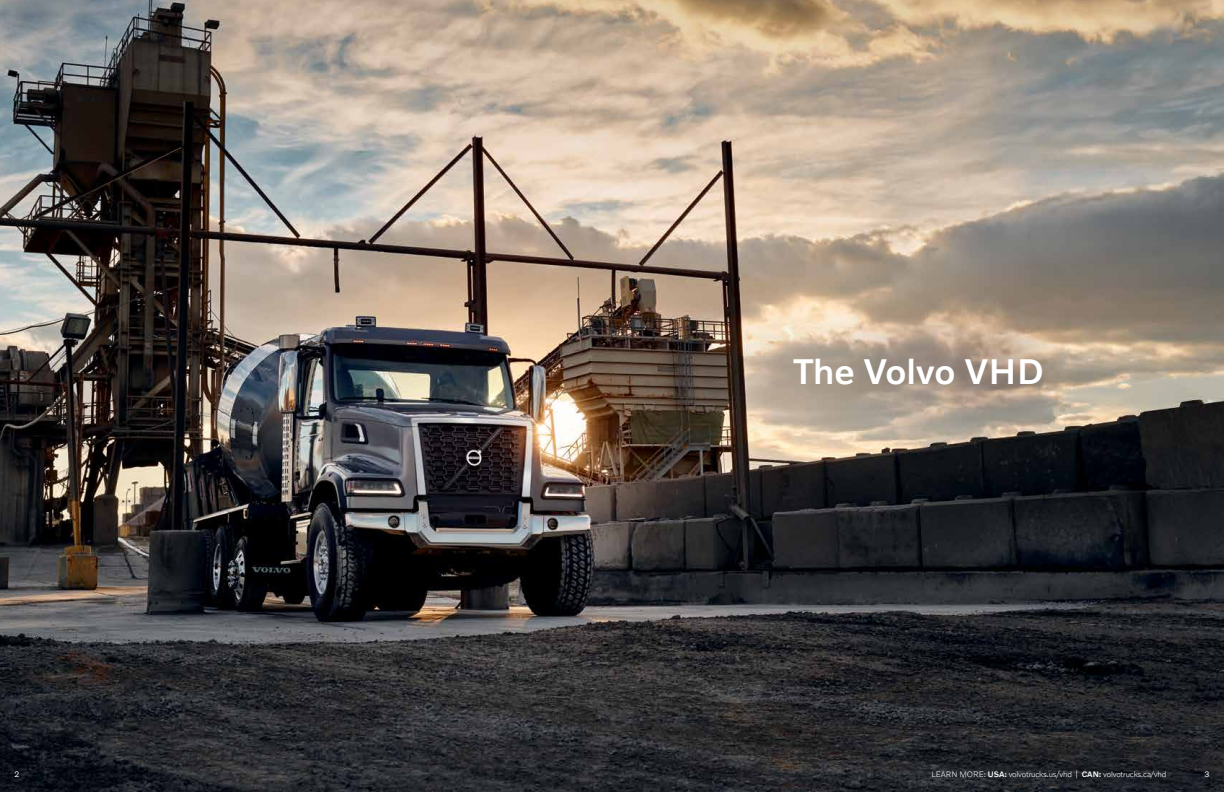
<style>
.page{position:relative;width:1224px;height:792px;background:#fff}
.page>*{position:absolute;margin:0;border:0;box-sizing:border-box;transform-origin:0 0}
.t1{font:500 36px "Volvo Novum";color:#fff}
.t2{font:300 8px "Volvo Novum";letter-spacing:-.02em;color:#fff}
.t3{font:8px "Volvo Novum";color:#fff}
.s1{font-weight:500}
</style>
<div class="page">
<img style="left:0;top:0;width:1224px;height:792px">
<h1 class="t1" style="left:794px;top:349px;width:252px">The Volvo VHD</h1>
<p class="t3" style="left:14px;top:770px;width:6px">2</p>
<p class="t2" style="left:931px;top:770px;width:237px">LEARN MORE: <span class="s1">USA:</span> volvotrucks.us/vhd | <span class="s1">CAN:</span> volvotrucks.ca/vhd</p>
<p class="t3" style="left:1204px;top:770px;width:7px">3</p>
</div>
